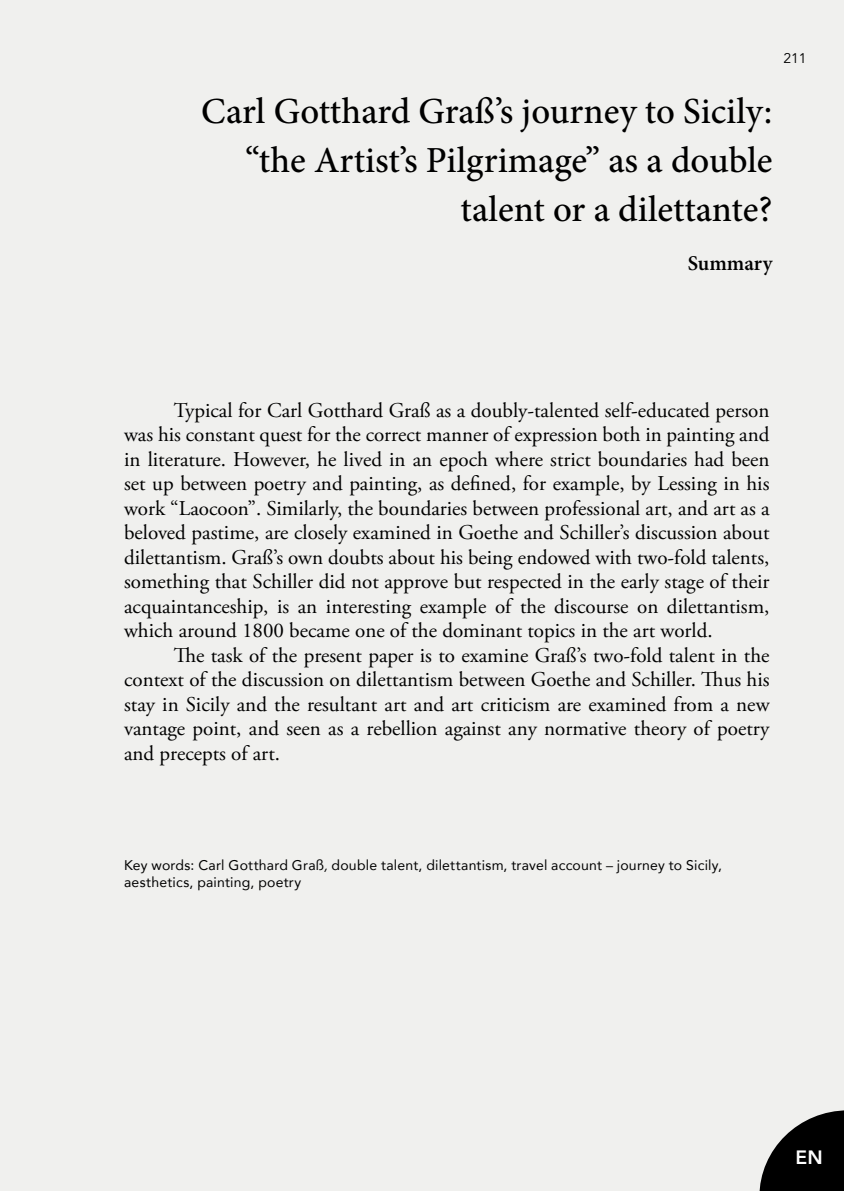
<style>
.page{position:relative;width:844px;height:1191px;background:#fff}
.page>*{position:absolute;margin:0;border:0;box-sizing:border-box;transform-origin:0 0}
.t1{font:500 36.75px/49px "Minion Pro";color:#000;text-align:right}
.t2{font:21px/24.5px "Adobe Garamond Pro";color:#000;text-align:justify}
.t3{font:600 21px "Minion Pro";color:#000}
.t4{font:800 19.25px "Avenir";color:#fff}
.t5{font:14px/17.5px "Avenir";letter-spacing:.015em;color:#000}
.t6{font:14px "Avenir";color:#000}
.s1{font-style:italic}
</style>
<div class="page">
<div style="left:0;top:0;width:843px;height:1191px;background:#f0f0ee"></div>
<svg style="left:759px;top:1110px;width:84px;height:81px"></svg>
<p class="t6" style="left:783px;top:50px;width:25px">211</p>
<h1 class="t1" style="left:201px;top:86px;width:572px">Carl Gotthard Graß’s journey to Sicily: “the Artist’s Pilgrimage” as a double talent or a dilettante?</h1>
<p class="t3" style="left:687px;top:248px;width:86px">Summary</p>
<p class="t2" style="left:124px;top:398px;width:646px;text-indent:50px">Typical for Carl Gotthard Graß as a doubly-talented self-educated person was his constant quest for the correct manner of expression both in painting and in literature. However, he lived in an epoch where strict boundaries had been set up between poetry and painting, as defined, for example, by Lessing in his work “Laocoon”. Similarly, the boundaries between professional art, and art as a beloved pastime, are closely examined in Goethe and Schiller’s discussion about dilettantism. Graß’s own doubts about his being endowed with two-fold talents, something that Schiller did not approve but respected in the early stage of their acquaintanceship, is an interesting example of the discourse on dilettantism, which around 1800 became one of the dominant topics in the art world.</p>
<p class="t2" style="left:124px;top:643px;width:646px;text-indent:50px">The task of the present paper is to examine Graß’s two-fold talent in the context of the discussion on dilettantism between Goethe and Schiller. Thus his stay in Sicily and the resultant art and art criticism are examined from a new vantage point, and seen as a rebellion against any normative theory of poetry and precepts of art.</p>
<p class="t5" style="left:124px;top:856px;width:599px">Key words: Carl Gotthard Graß<span class="s1">,</span> double talent, dilettantism, travel account – journey to Sicily, aesthetics, painting, poetry</p>
<p class="t4" style="left:795px;top:1142px;width:29px">EN</p>
</div>
